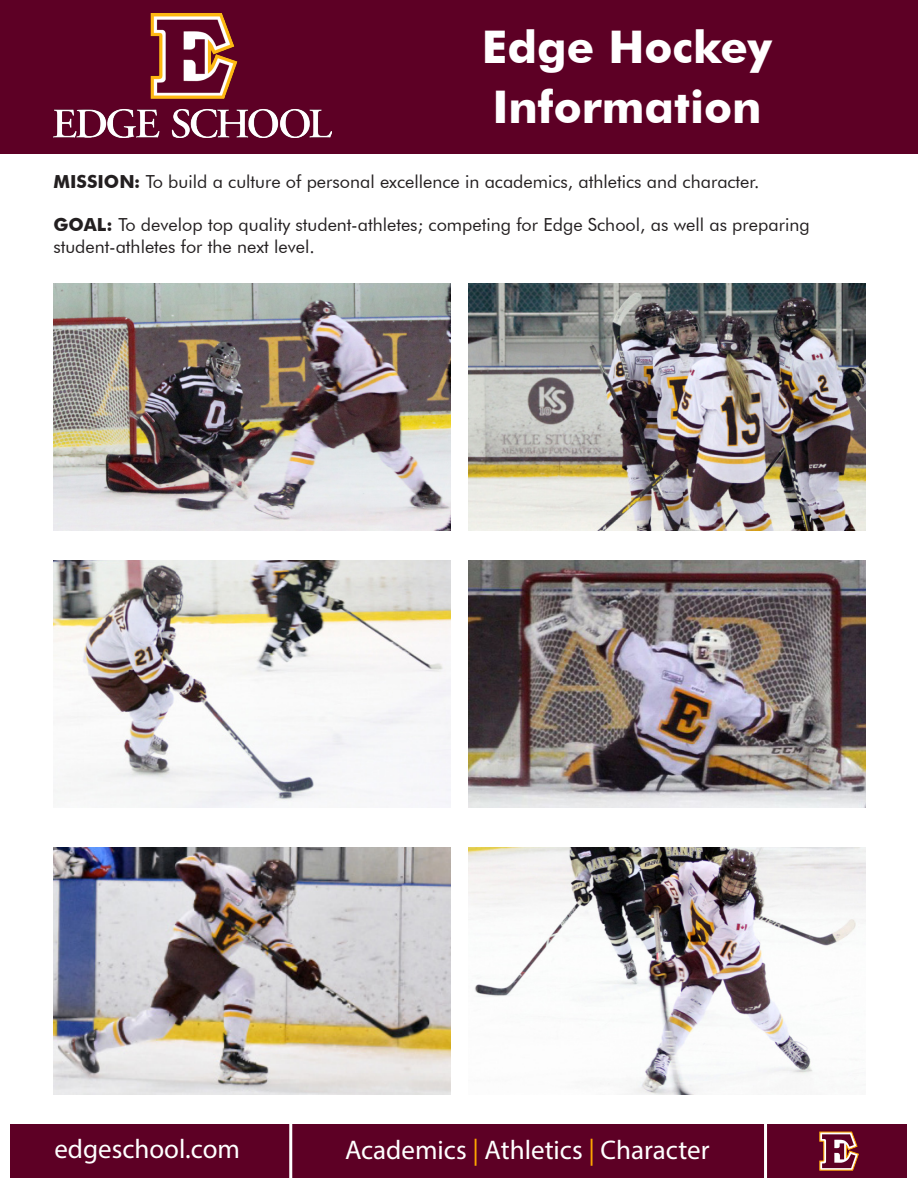
<style>
.page{position:relative;width:918px;height:1188px;background:#fff}
.page>*{position:absolute;margin:0;border:0;box-sizing:border-box;transform-origin:0 0}
.t1{font:700 45px "Futura BT";color:#fff}
.t2{font:27px "Myriad Pro";color:#fff}
.t3{font:18px/21.6px "Futura BT";color:#231f20}
.s1{font-weight:700}
.s2{color:#ffa700}
</style>
<div class="page">
<img style="left:469px;top:283px;width:396px;height:247px">
<img style="left:469px;top:561px;width:396px;height:247px">
<img style="left:53px;top:847px;width:397px;height:247px">
<img style="left:53px;top:283px;width:397px;height:247px">
<img style="left:53px;top:561px;width:397px;height:247px">
<img style="left:469px;top:847px;width:396px;height:247px">
<div style="left:11px;top:1124px;width:896px;height:54px;background:#5d0025"></div>
<svg style="left:819px;top:1132px;width:40px;height:39px"></svg>
<hr style="left:289px;top:1120px;width:3px;height:61px;background:#fff">
<hr style="left:764px;top:1120px;width:3px;height:61px;background:#fff">
<div style="left:0;top:0;width:918px;height:153px;background:#5d0025"></div>
<img style="left:53px;top:13px;width:278px;height:125px">
<p class="t1" style="left:482px;top:19px;width:292px">Edge Hockey</p>
<p class="t1" style="left:492px;top:79px;width:271px">Information</p>
<p class="t3" style="left:53px;top:171px;width:707px"><span class="s1">MISSION:</span> To build a culture of personal excellence in academics, athletics and character.</p>
<p class="t3" style="left:53px;top:214px;width:758px"><span class="s1">GOAL:</span> To develop top quality student-athletes; competing for Edge School, as well as preparing student-athletes for the next level.</p>
<p class="t2" style="left:54px;top:1133px;width:187px">edgeschool.com</p>
<p class="t2" style="left:345px;top:1134px;width:366px">Academics <span class="s2">|</span> Athletics <span class="s2">|</span> Character</p>
</div>
